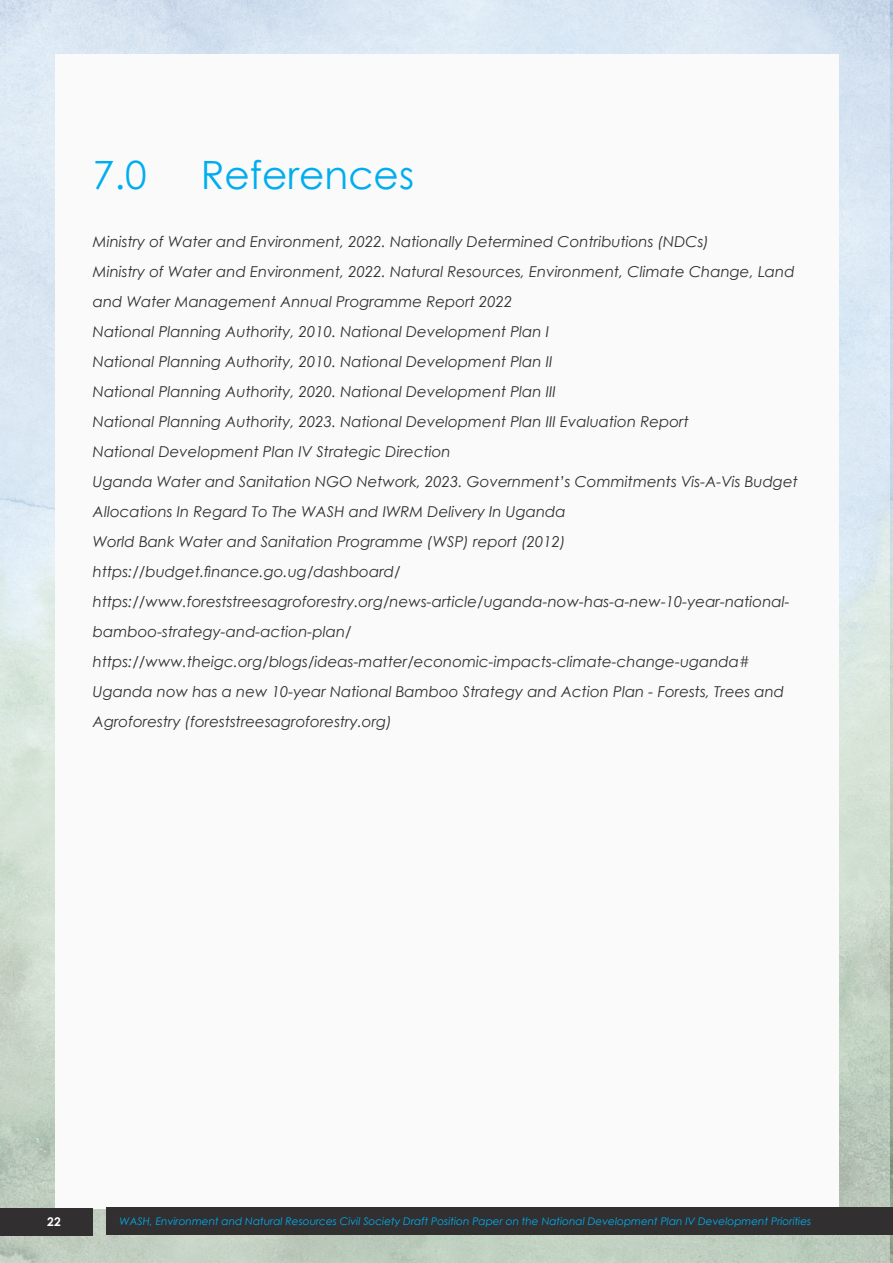
<style>
.page{position:relative;width:893px;height:1263px;background:#fff}
.page>*{position:absolute;margin:0;border:0;box-sizing:border-box;transform-origin:0 0}
.t1{font:39px "Century Gothic";color:#00aeef}
.t2{font:italic 15px/30px "Century Gothic";color:#312f30}
.t3{font:700 12px "Century Gothic";color:#fff}
.t4{font:italic 10.5px "Century Gothic";color:#00aeef}
</style>
<div class="page">
<img style="left:0;top:0;width:890px;height:1263px">
<div style="left:55px;top:55px;width:783px;height:1154px;background:#fafafa"></div>
<img style="left:890px;top:0;width:3px;height:1263px">
<div style="left:106px;top:1207px;width:787px;height:28px;background:#312f30"></div>
<div style="left:0;top:1208px;width:92px;height:27px;background:#312f30"></div>
<p class="t1" style="left:93px;top:148px;width:56px">7.0</p>
<p class="t1" style="left:201px;top:148px;width:215px">References</p>
<p class="t2" style="left:93px;top:227px;width:618px">Ministry of Water and Environment, 2022. Nationally Determined Contributions (NDCs)</p>
<p class="t2" style="left:93px;top:257px;width:703px">Ministry of Water and Environment, 2022. Natural Resources, Environment, Climate Change, Land and Water Management Annual Programme Report 2022</p>
<p class="t2" style="left:93px;top:317px;width:458px">National Planning Authority, 2010. National Development Plan I</p>
<p class="t2" style="left:93px;top:347px;width:461px">National Planning Authority, 2010. National Development Plan II</p>
<p class="t2" style="left:93px;top:377px;width:465px">National Planning Authority, 2020. National Development Plan III</p>
<p class="t2" style="left:93px;top:407px;width:597px">National Planning Authority, 2023. National Development Plan III Evaluation Report</p>
<p class="t2" style="left:93px;top:437px;width:359px">National Development Plan IV Strategic Direction</p>
<p class="t2" style="left:93px;top:467px;width:706px">Uganda Water and Sanitation NGO Network, 2023. Government’s Commitments Vis-A-Vis Budget<br>Allocations In Regard To The WASH and IWRM Delivery In Uganda</p>
<p class="t2" style="left:93px;top:527px;width:474px">World Bank Water and Sanitation Programme (WSP) report (2012)</p>
<p class="t2" style="left:93px;top:557px;width:309px">https://budget.finance.go.ug/dashboard/</p>
<p class="t2" style="left:93px;top:587px;width:698px">https://www.foreststreesagroforestry.org/news-article/uganda-now-has-a-new-10-year-national&shy;bamboo-strategy-and-action-plan/</p>
<p class="t2" style="left:93px;top:647px;width:659px">https://www.theigc.org/blogs/ideas-matter/economic-impacts-climate-change-uganda#</p>
<p class="t2" style="left:93px;top:677px;width:693px">Uganda now has a new 10-year National Bamboo Strategy and Action Plan - Forests, Trees and<br>Agroforestry (foreststreesagroforestry.org)</p>
<p class="t3" style="left:47px;top:1213px;width:15px">22</p>
<p class="t4" style="left:120px;top:1214px;width:693px">WASH, Environment and Natural Resources Civil Society Draft Position Paper on the National Development Plan IV Development Priorities</p>
</div>
